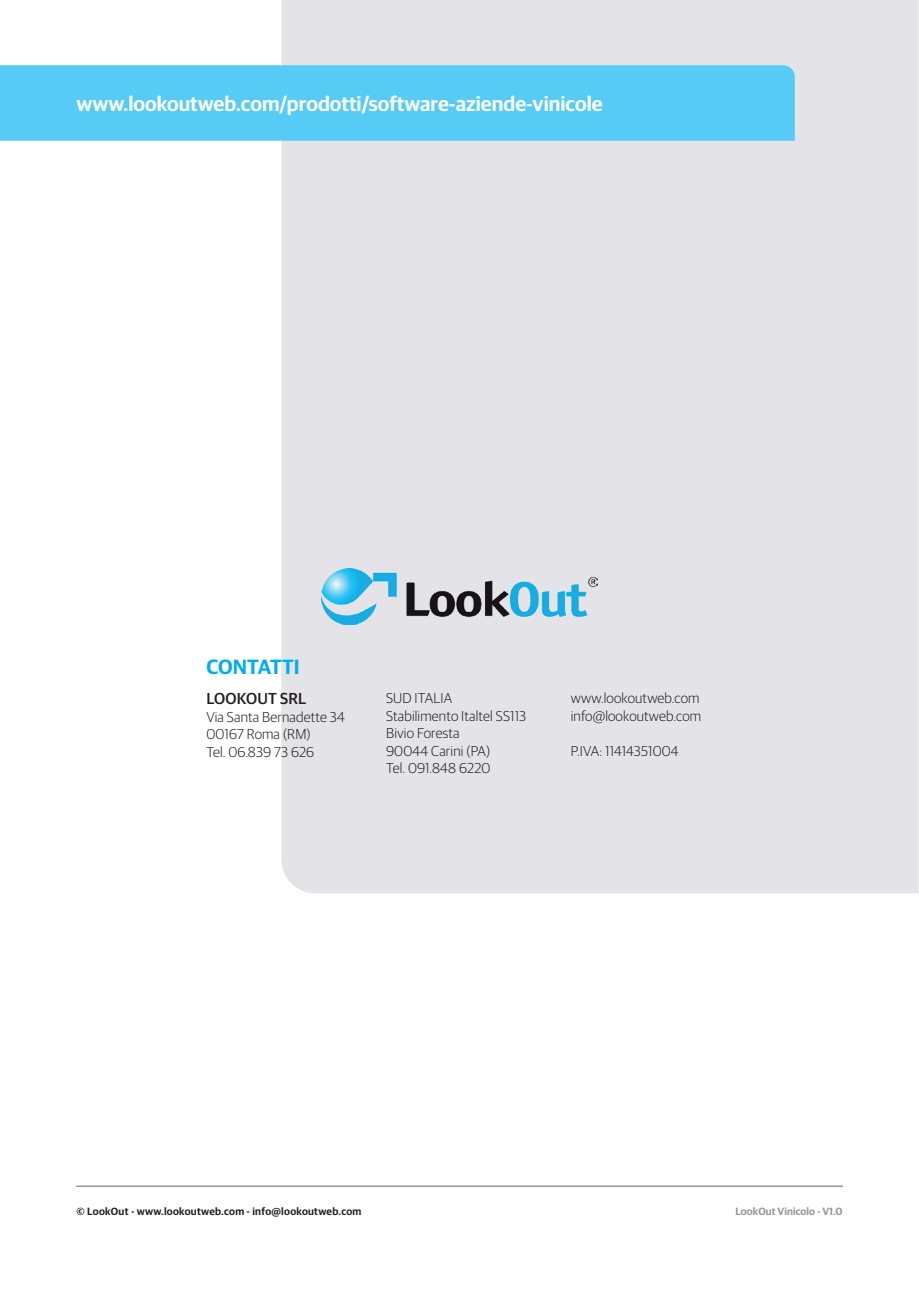
<style>
.page{position:relative;width:919px;height:1289px;background:#fff}
.page>*{position:absolute;margin:0;border:0;box-sizing:border-box;transform-origin:0 0}
.t1{font:600 20.7px "Guardian Sans";color:#fff}
.t2{font:600 20.7px "Guardian Sans";color:#00aeef}
.t3{font:500 15.9px "Guardian Sans";letter-spacing:.01em;color:#231f20}
.t4{font:300 14.4px/17.5px "Guardian Sans";letter-spacing:.01em;color:#231f20}
.t5{font:600 10.5px "Guardian Sans";letter-spacing:.025em;color:#231f20}
.t6{font:600 10.5px "Guardian Sans";letter-spacing:.005em;color:#939598}
</style>
<div class="page">
<hr style="left:77px;top:1185px;width:765px;height:1px;background:#939598">
<div style="left:281px;top:0;width:637px;height:893px;background:#e4e4e8"></div>
<div style="left:0;top:65px;width:794px;height:76px;background:#56cbf5"></div>
<img style="left:321px;top:568px;width:276px;height:56px">
<h1 class="t1" style="left:77px;top:88px;width:527px">www.lookoutweb.com/prodotti/software-aziende-vinicole</h1>
<h1 class="t2" style="left:206px;top:652px;width:95px">CONTATTI</h1>
<p class="t3" style="left:206px;top:687px;width:101px">LOOKOUT SRL</p>
<p class="t4" style="left:206px;top:707px;width:140px">Via Santa Bernadette 34<br>00167 Roma (RM)<br>Tel. 06.839 73 626</p>
<p class="t4" style="left:386px;top:688px;width:142px">SUD ITALIA<br>Stabilimento Italtel SS113<br>Bivio Foresta<br>90044 Carini (PA)<br>Tel. 091.848 6220</p>
<p class="t4" style="left:570px;top:688px;width:132px">www.lookoutweb.com info@lookoutweb.com</p>
<p class="t4" style="left:570px;top:741px;width:109px">P.IVA: 11414351004</p>
<p class="t5" style="left:77px;top:1203px;width:286px">© LookOut - www.lookoutweb.com - info@lookoutweb.com</p>
<p class="t6" style="left:735px;top:1203px;width:108px">LookOut Vinicolo - V1.0</p>
</div>
